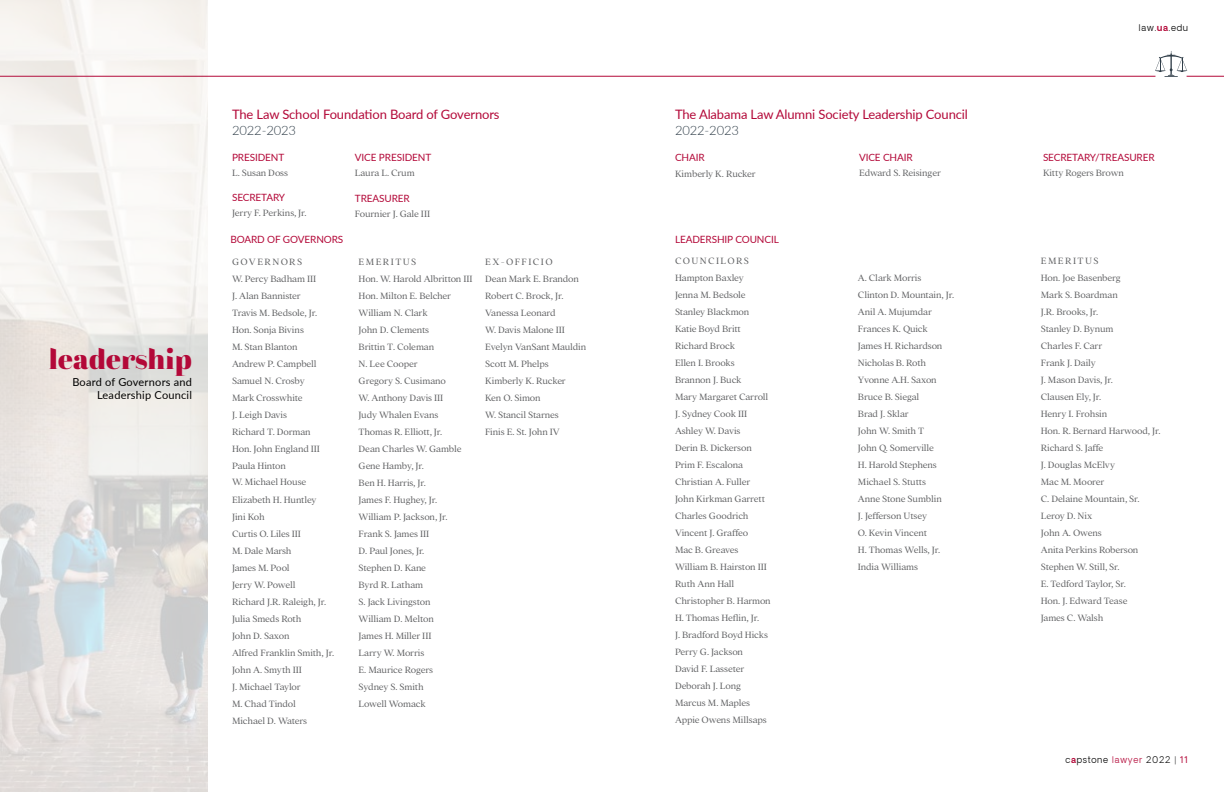
<style>
.page{position:relative;width:1224px;height:792px;background:#fff}
.page>*{position:absolute;margin:0;border:0;box-sizing:border-box;transform-origin:0 0}
.t1{font:29px "Kenarock";color:#b30838}
.t2{font:13px "Lato";letter-spacing:-.01em;color:#b30838}
.t3{font:300 13px "Lato";letter-spacing:-.01em;color:#303e49}
.t4{font:11px/13.2px "Lato";letter-spacing:.02em;color:#000;text-align:right}
.t5{font:300 10px/17px "Addington CF";letter-spacing:-.015em;color:#5f6062}
.t6{font:10px "Lato";letter-spacing:-.01em;color:#b30838}
.t7{font:300 9px "Oakes Grotesk";letter-spacing:.075em;color:#000}
.s1{font-weight:600;color:#b30838}
.s2{color:#b30838}
.s3{font-weight:400;color:#b30838}
</style>
<div class="page">
<img style="left:0;top:0;width:208px;height:792px">
<svg style="left:1155px;top:51px;width:32px;height:26px"></svg>
<hr style="left:0;top:76px;width:1155px;height:1px;background:#b30838">
<hr style="left:1187px;top:76px;width:37px;height:1px;background:#b30838">
<h1 class="t1" style="left:49px;top:338px;width:144px">leadership</h1>
<p class="t4" style="left:72px;top:375px;width:121px">Board of Governors and<br>Leadership Council</p>
<h2 class="t2" style="left:232px;top:105px;width:269px">The Law School Foundation Board of Governors</h2>
<h2 class="t3" style="left:232px;top:122px;width:66px">2022-2023</h2>
<p class="t6" style="left:355px;top:151px;width:78px">VICE PRESIDENT</p>
<p class="t5" style="left:355px;top:165px;width:61px">Laura L. Crum</p>
<p class="t6" style="left:232px;top:190px;width:55px">SECRETARY</p>
<p class="t5" style="left:232px;top:205px;width:76px">Jerry F. Perkins, Jr.</p>
<p class="t6" style="left:232px;top:151px;width:54px">PRESIDENT</p>
<p class="t5" style="left:232px;top:165px;width:58px">L. Susan Doss</p>
<p class="t6" style="left:355px;top:191px;width:56px">TREASURER</p>
<p class="t5" style="left:355px;top:205px;width:77px">Fournier J. Gale III</p>
<p class="t6" style="left:230px;top:233px;width:114px">BOARD OF GOVERNORS</p>
<p class="t5" style="left:232px;top:253px;width:90px">GOVERNORS<br>W. Percy Badham III<br>J. Alan Bannister<br>Travis M. Bedsole, Jr.<br>Hon. Sonja Bivins<br>M. Stan Blanton<br>Andrew P. Campbell<br>Samuel N. Crosby<br>Mark Crosswhite<br>J. Leigh Davis<br>Richard T. Dorman<br>Hon. John England III<br>Paula Hinton</p>
<p class="t5" style="left:232px;top:473px;width:86px;line-height:18px">W. Michael House<br>Elizabeth H. Huntley</p>
<p class="t5" style="left:232px;top:508px;width:104px">Jini Koh<br>Curtis O. Liles III<br>M. Dale Marsh<br>James M. Pool<br>Jerry W. Powell<br>Richard J.R. Raleigh, Jr.<br>Julia Smeds Roth<br>John D. Saxon<br>Alfred Franklin Smith, Jr.<br>John A. Smyth III<br>J. Michael Taylor<br>M. Chad Tindol<br>Michael D. Waters</p>
<p class="t5" style="left:359px;top:253px;width:116px">EMERITUS<br>Hon. W. Harold Albritton III<br>Hon. Milton E. Belcher<br>William N. Clark<br>John D. Clements<br>Brittin T. Coleman<br>N. Lee Cooper<br>Gregory S. Cusimano<br>W. Anthony Davis III<br>Judy Whalen Evans<br>Thomas R. Elliott, Jr.<br>Dean Charles W. Gamble<br>Gene Hamby, Jr.<br>Ben H. Harris, Jr.<br>James F. Hughey, Jr.<br>William P. Jackson, Jr.<br>Frank S. James III<br>D. Paul Jones, Jr.<br>Stephen D. Kane<br>Byrd R. Latham<br>S. Jack Livingston<br>William D. Melton<br>James H. Miller III<br>Larry W. Morris<br>E. Maurice Rogers<br>Sydney S. Smith<br>Lowell Womack</p>
<p class="t5" style="left:485px;top:253px;width:103px">EX-OFFICIO<br>Dean Mark E. Brandon<br>Robert C. Brock, Jr.<br>Vanessa Leonard<br>W. Davis Malone III<br>Evelyn VanSant Mauldin<br>Scott M. Phelps<br>Kimberly K. Rucker<br>Ken O. Simon<br>W. Stancil Starnes<br>Finis E. St. John IV</p>
<h2 class="t2" style="left:675px;top:105px;width:294px">The Alabama Law Alumni Society Leadership Council</h2>
<h2 class="t3" style="left:675px;top:122px;width:66px">2022-2023</h2>
<p class="t6" style="left:675px;top:151px;width:31px">CHAIR</p>
<p class="t5" style="left:675px;top:166px;width:82px">Kimberly K. Rucker</p>
<p class="t6" style="left:675px;top:232px;width:105px">LEADERSHIP COUNCIL</p>
<p class="t5" style="left:675px;top:252px;width:97px">COUNCILORS<br>Hampton Baxley<br>Jenna M. Bedsole<br>Stanley Blackmon<br>Katie Boyd Britt<br>Richard Brock<br>Ellen I. Brooks<br>Brannon J. Buck<br>Mary Margaret Carroll<br>J. Sydney Cook III<br>Ashley W. Davis<br>Derin B. Dickerson<br>Prim F. Escalona<br>Christian A. Fuller<br>John Kirkman Garrett<br>Charles Goodrich<br>Vincent J. Graffeo<br>Mac B. Greaves<br>William B. Hairston III<br>Ruth Ann Hall<br>Christopher B. Harmon<br>H. Thomas Heflin, Jr.<br>J. Bradford Boyd Hicks<br>Perry G. Jackson<br>David F. Lasseter<br>Deborah J. Long<br>Marcus M. Maples<br>Appie Owens Millsaps</p>
<p class="t6" style="left:859px;top:151px;width:55px">VICE CHAIR</p>
<p class="t5" style="left:859px;top:165px;width:83px">Edward S. Reisinger</p>
<p class="t5" style="left:858px;top:269px;width:98px">A. Clark Morris<br>Clinton D. Mountain, Jr.<br>Anil A. Mujumdar<br>Frances K. Quick<br>James H. Richardson<br>Nicholas B. Roth<br>Yvonne A.H. Saxon<br>Bruce B. Siegal<br>Brad J. Sklar<br>John W. Smith T<br>John Q. Somerville<br>H. Harold Stephens<br>Michael S. Stutts<br>Anne Stone Sumblin<br>J. Jefferson Utsey<br>O. Kevin Vincent<br>H. Thomas Wells, Jr.<br>India Williams</p>
<p class="t7" style="left:1139px;top:22px;width:51px">law.<span class="s1">ua</span>.edu</p>
<p class="t6" style="left:1043px;top:151px;width:113px">SECRETARY/TREASURER</p>
<p class="t5" style="left:1043px;top:165px;width:82px">Kitty Rogers Brown</p>
<p class="t5" style="left:1041px;top:252px;width:121px">EMERITUS<br>Hon. Joe Basenberg<br>Mark S. Boardman<br>J.R. Brooks, Jr.<br>Stanley D. Bynum<br>Charles F. Carr<br>Frank J. Daily<br>J. Mason Davis, Jr.<br>Clausen Ely, Jr.<br>Henry I. Frohsin<br>Hon. R. Bernard Harwood, Jr.<br>Richard S. Jaffe<br>J. Douglas McElvy<br>Mac M. Moorer<br>C. Delaine Mountain, Sr.<br>Leroy D. Nix<br>John A. Owens<br>Anita Perkins Roberson<br>Stephen W. Still, Sr.<br>E. Tedford Taylor, Sr.<br>Hon. J. Edward Tease<br>James C. Walsh</p>
<p class="t7" style="left:1065px;top:753px;width:124px">c<span class="s1">a</span>pstone <span class="s2">lawyer</span> 2022 | <span class="s3">11</span></p>
</div>
